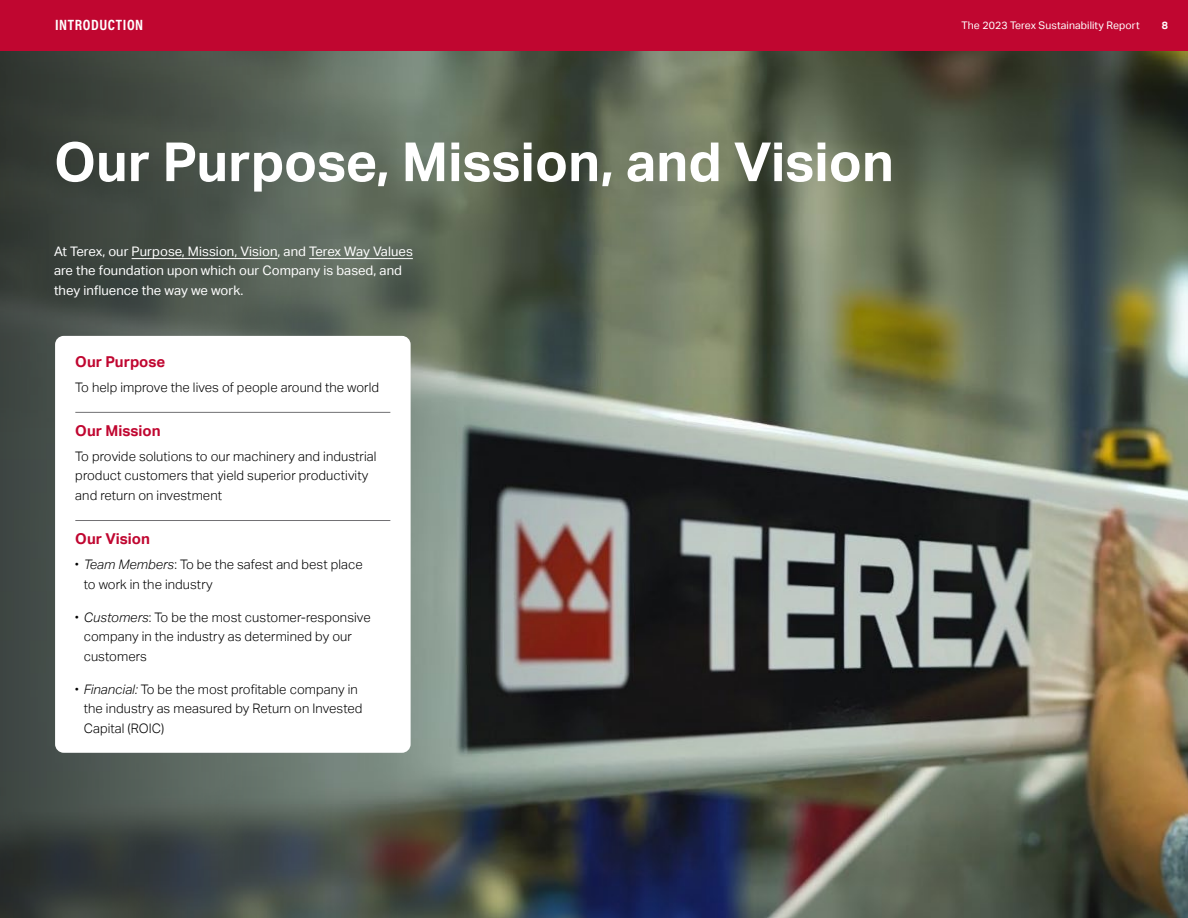
<style>
.page{position:relative;width:1188px;height:918px;background:#fff}
.page>*{position:absolute;margin:0;border:0;box-sizing:border-box;transform-origin:0 0}
.t1{font:700 54px "Aktiv Grotesk";color:#fff}
.t2{font:700 15px "Aktiv Grotesk";color:#c00630}
.t3{font:700 15px "Acumin Pro Cond";letter-spacing:.04em;color:#fff}
.t4{font:300 13.2px/19.5px "Aktiv Grotesk";letter-spacing:.005em;color:#000}
.t5{font:13.2px/19.5px "Aktiv Grotesk";letter-spacing:.005em;color:#fff}
.t6{font:10.5px "Aktiv Grotesk";letter-spacing:.01em;color:#fff}
.t7{font:700 10.5px "Aktiv Grotesk";color:#fff}
.s1{font-size:10.5px}
.s2{font-style:italic}
</style>
<div class="page">
<img style="left:397px;top:51px;width:791px;height:867px">
<svg style="left:0;top:51px;width:397px;height:867px;background:#4a534c"></svg>
<div style="left:55px;top:336px;width:356px;height:417px;background:#fff;border-radius:9px"></div>
<hr style="left:75px;top:412px;width:315px;height:1px;background:#717073">
<hr style="left:75px;top:520px;width:315px;height:1px;background:#717073">
<hr style="left:132px;top:258px;width:146px;height:1px;background:#fff">
<hr style="left:309px;top:258px;width:104px;height:1px;background:#fff">
<div style="left:0;top:0;width:1188px;height:51px;background:#c00630"></div>
<p class="t3" style="left:55px;top:15px;width:90px">INTRODUCTION</p>
<p class="t6" style="left:961px;top:19px;width:180px">The 2023 Terex Sustainability Report</p>
<p class="t7" style="left:1162px;top:19px;width:8px">8</p>
<h1 class="t1" style="left:54px;top:131px;width:841px">Our Purpose, Mission, and Vision</h1>
<p class="t5" style="left:54px;top:241px;width:360px">At Terex, our Purpose, Mission, Vision, and Terex Way Values are the foundation upon which our Company is based, and they influence the way we work.</p>
<p class="t2" style="left:75px;top:353px;width:91px">Our Purpose</p>
<p class="t4" style="left:75px;top:377px;width:305px">To help improve the lives of people around the world</p>
<p class="t2" style="left:75px;top:422px;width:87px">Our Mission</p>
<p class="t4" style="left:75px;top:447px;width:303px">To provide solutions to our machinery and industrial product customers that yield superior productivity and return on investment</p>
<p class="t2" style="left:75px;top:530px;width:76px">Our Vision</p>
<p class="t4" style="left:84px;top:555px;width:281px;text-indent:-8px"><span class="s1">•</span> <span class="s2">Team Members</span>: To be the safest and best place to work in the industry</p>
<p class="t4" style="left:84px;top:607px;width:288px;text-indent:-8px"><span class="s1">•</span> <span class="s2">Customers</span>: To be the most customer-responsive company in the industry as determined by our customers</p>
<p class="t4" style="left:84px;top:679px;width:280px;text-indent:-8px"><span class="s1">•</span> <span class="s2">Financial:</span> To be the most profitable company in the industry as measured by Return on Invested<br>Capital (ROIC)</p>
</div>
